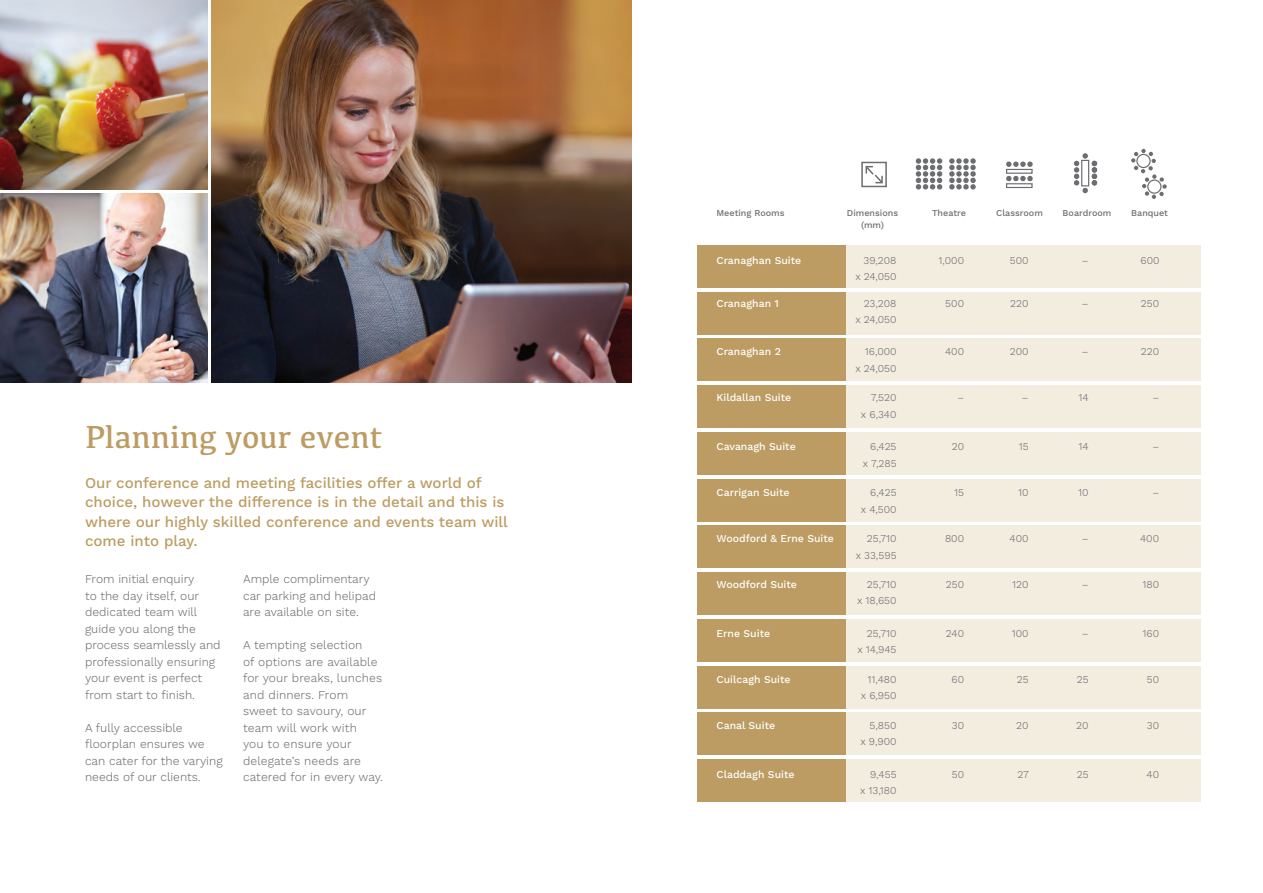
<style>
.page{position:relative;width:1263px;height:893px;background:#fff}
.page>*{position:absolute;margin:0;border:0;box-sizing:border-box;transform-origin:0 0}
.t1{font:33px "Kefa";color:#bc9c62}
.t2{font:500 15px/19.5px "Work Sans";color:#bc9c62}
.t3{font:300 12px/16.5px "Work Sans";color:#6c6d70}
.t4{font:300 10.5px "Work Sans";color:#6c6d70}
.t5{font:500 10.5px "Work Sans";color:#fff}
.t6{font:500 9px "Work Sans";color:#6c6d70}
</style>
<div class="page">
<div style="left:697px;top:245px;width:504px;height:42px;background:#f3ede0"></div>
<div style="left:697px;top:292px;width:504px;height:42px;background:#f3ede0"></div>
<div style="left:697px;top:338px;width:504px;height:43px;background:#f3ede0"></div>
<div style="left:697px;top:385px;width:504px;height:43px;background:#f3ede0"></div>
<div style="left:697px;top:432px;width:504px;height:43px;background:#f3ede0"></div>
<div style="left:697px;top:479px;width:504px;height:42px;background:#f3ede0"></div>
<div style="left:697px;top:526px;width:504px;height:42px;background:#f3ede0"></div>
<div style="left:697px;top:572px;width:504px;height:43px;background:#f3ede0"></div>
<div style="left:697px;top:619px;width:504px;height:43px;background:#f3ede0"></div>
<div style="left:697px;top:666px;width:504px;height:42px;background:#f3ede0"></div>
<div style="left:697px;top:713px;width:504px;height:42px;background:#f3ede0"></div>
<div style="left:697px;top:759px;width:504px;height:43px;background:#f3ede0"></div>
<svg style="left:1131px;top:149px;width:36px;height:50px"></svg>
<svg style="left:949px;top:158px;width:27px;height:32px"></svg>
<svg style="left:916px;top:158px;width:26px;height:32px"></svg>
<svg style="left:1074px;top:153px;width:23px;height:40px"></svg>
<div style="left:1081px;top:160px;width:8px;height:26px;border:1px solid #6c6d70"></div>
<svg style="left:1006px;top:176px;width:27px;height:5px"></svg>
<div style="left:1006px;top:183px;width:26px;height:5px;border:1px solid #6c6d70"></div>
<svg style="left:1006px;top:162px;width:27px;height:5px"></svg>
<div style="left:1006px;top:169px;width:26px;height:5px;border:1px solid #6c6d70"></div>
<div style="left:861px;top:162px;width:26px;height:25px;border:2px solid #6c6d70"></div>
<svg style="left:864px;top:165px;width:20px;height:20px"></svg>
<div style="left:697px;top:245px;width:149px;height:42px;background:#bc9c62"></div>
<div style="left:697px;top:292px;width:149px;height:42px;background:#bc9c62"></div>
<div style="left:697px;top:338px;width:149px;height:43px;background:#bc9c62"></div>
<div style="left:697px;top:385px;width:149px;height:43px;background:#bc9c62"></div>
<div style="left:697px;top:432px;width:149px;height:43px;background:#bc9c62"></div>
<div style="left:697px;top:479px;width:149px;height:42px;background:#bc9c62"></div>
<div style="left:697px;top:526px;width:149px;height:42px;background:#bc9c62"></div>
<div style="left:697px;top:572px;width:149px;height:43px;background:#bc9c62"></div>
<div style="left:697px;top:619px;width:149px;height:43px;background:#bc9c62"></div>
<div style="left:697px;top:666px;width:149px;height:42px;background:#bc9c62"></div>
<div style="left:697px;top:713px;width:149px;height:42px;background:#bc9c62"></div>
<div style="left:697px;top:759px;width:149px;height:43px;background:#bc9c62"></div>
<img style="left:212px;top:0;width:419px;height:383px">
<img style="left:0;top:0;width:208px;height:189px">
<img style="left:0;top:193px;width:208px;height:190px">
<h1 class="t1" style="left:85px;top:417px;width:299px">Planning your event</h1>
<p class="t2" style="left:85px;top:473px;width:424px">Our conference and meeting facilities offer a world of choice, however the difference is in the detail and this is where our highly skilled conference and events team will come into play.</p>
<p class="t3" style="left:85px;top:571px;width:137px">From initial enquiry<br>to the day itself, our dedicated team will guide you along the process seamlessly and professionally ensuring your event is perfect from start to finish.</p>
<p class="t3" style="left:85px;top:720px;width:139px">A fully accessible floorplan ensures we can cater for the varying needs of our clients.</p>
<p class="t3" style="left:243px;top:571px;width:135px">Ample complimentary car parking and helipad are available on site.</p>
<p class="t3" style="left:243px;top:637px;width:142px">A tempting selection<br>of options are available for your breaks, lunches and dinners. From sweet to savoury, our team will work with<br>you to ensure your delegate’s needs are catered for in every way.</p>
<p class="t6" style="left:716px;top:208px;width:70px">Meeting Rooms</p>
<p class="t6" style="left:847px;top:208px;width:53px">Dimensions</p>
<p class="t6" style="left:932px;top:208px;width:35px">Theatre</p>
<p class="t6" style="left:996px;top:208px;width:48px">Classroom</p>
<p class="t6" style="left:1063px;top:208px;width:50px">Boardroom</p>
<p class="t6" style="left:1131px;top:208px;width:38px">Banquet</p>
<p class="t6" style="left:861px;top:220px;width:25px">(mm)</p>
<p class="t5" style="left:716px;top:254px;width:86px">Cranaghan Suite</p>
<p class="t4" style="left:863px;top:254px;width:35px">39,208</p>
<p class="t4" style="left:939px;top:254px;width:27px">1,000</p>
<p class="t4" style="left:1010px;top:254px;width:20px">500</p>
<p class="t4" style="left:1082px;top:254px;width:8px">–</p>
<p class="t4" style="left:1140px;top:254px;width:21px">600</p>
<p class="t4" style="left:855px;top:270px;width:43px">x 24,050</p>
<p class="t5" style="left:716px;top:297px;width:64px">Cranaghan 1</p>
<p class="t4" style="left:864px;top:297px;width:34px">23,208</p>
<p class="t4" style="left:945px;top:297px;width:20px">500</p>
<p class="t4" style="left:1010px;top:297px;width:20px">220</p>
<p class="t4" style="left:1141px;top:297px;width:20px">250</p>
<p class="t4" style="left:855px;top:313px;width:43px">x 24,050</p>
<p class="t5" style="left:716px;top:346px;width:66px">Cranaghan 2</p>
<p class="t4" style="left:865px;top:346px;width:33px">16,000</p>
<p class="t4" style="left:945px;top:346px;width:21px">400</p>
<p class="t4" style="left:1010px;top:346px;width:20px">200</p>
<p class="t4" style="left:1082px;top:346px;width:8px">–</p>
<p class="t4" style="left:1141px;top:346px;width:20px">220</p>
<p class="t4" style="left:855px;top:362px;width:43px">x 24,050</p>
<p class="t5" style="left:716px;top:392px;width:76px">Kildallan Suite</p>
<p class="t4" style="left:871px;top:392px;width:27px">7,520</p>
<p class="t4" style="left:957px;top:392px;width:8px">–</p>
<p class="t4" style="left:1022px;top:392px;width:8px">–</p>
<p class="t4" style="left:1078px;top:392px;width:12px">14</p>
<p class="t4" style="left:1152px;top:392px;width:8px">–</p>
<p class="t4" style="left:861px;top:408px;width:37px">x 6,340</p>
<p class="t5" style="left:716px;top:440px;width:81px">Cavanagh Suite</p>
<p class="t4" style="left:870px;top:440px;width:28px">6,425</p>
<p class="t4" style="left:952px;top:440px;width:14px">20</p>
<p class="t4" style="left:1019px;top:440px;width:11px">15</p>
<p class="t4" style="left:1078px;top:440px;width:12px">14</p>
<p class="t4" style="left:1152px;top:440px;width:8px">–</p>
<p class="t4" style="left:863px;top:457px;width:35px">x 7,285</p>
<p class="t5" style="left:716px;top:486px;width:75px">Carrigan Suite</p>
<p class="t4" style="left:870px;top:486px;width:28px">6,425</p>
<p class="t4" style="left:954px;top:486px;width:11px">15</p>
<p class="t4" style="left:1018px;top:486px;width:12px">10</p>
<p class="t4" style="left:1078px;top:486px;width:12px">10</p>
<p class="t4" style="left:1152px;top:486px;width:8px">–</p>
<p class="t4" style="left:861px;top:503px;width:37px">x 4,500</p>
<p class="t5" style="left:716px;top:532px;width:119px">Woodford &amp; Erne Suite</p>
<p class="t4" style="left:867px;top:532px;width:31px">25,710</p>
<p class="t4" style="left:945px;top:532px;width:21px">800</p>
<p class="t4" style="left:1009px;top:532px;width:21px">400</p>
<p class="t4" style="left:1082px;top:532px;width:8px">–</p>
<p class="t4" style="left:1140px;top:532px;width:21px">400</p>
<p class="t4" style="left:856px;top:549px;width:42px">x 33,595</p>
<p class="t5" style="left:716px;top:578px;width:82px">Woodford Suite</p>
<p class="t4" style="left:867px;top:578px;width:31px">25,710</p>
<p class="t4" style="left:946px;top:578px;width:20px">250</p>
<p class="t4" style="left:1012px;top:578px;width:18px">120</p>
<p class="t4" style="left:1082px;top:578px;width:8px">–</p>
<p class="t4" style="left:1142px;top:578px;width:18px">180</p>
<p class="t4" style="left:857px;top:595px;width:41px">x 18,650</p>
<p class="t5" style="left:716px;top:627px;width:55px">Erne Suite</p>
<p class="t4" style="left:867px;top:627px;width:31px">25,710</p>
<p class="t4" style="left:946px;top:627px;width:20px">240</p>
<p class="t4" style="left:1012px;top:627px;width:18px">100</p>
<p class="t4" style="left:1082px;top:627px;width:8px">–</p>
<p class="t4" style="left:1142px;top:627px;width:18px">160</p>
<p class="t4" style="left:857px;top:643px;width:41px">x 14,945</p>
<p class="t5" style="left:716px;top:673px;width:76px">Cuilcagh Suite</p>
<p class="t4" style="left:867px;top:673px;width:31px">11,480</p>
<p class="t4" style="left:951px;top:673px;width:14px">60</p>
<p class="t4" style="left:1017px;top:673px;width:13px">25</p>
<p class="t4" style="left:1077px;top:673px;width:13px">25</p>
<p class="t4" style="left:1147px;top:673px;width:14px">50</p>
<p class="t4" style="left:861px;top:689px;width:37px">x 6,950</p>
<p class="t5" style="left:716px;top:719px;width:60px">Canal Suite</p>
<p class="t4" style="left:870px;top:719px;width:28px">5,850</p>
<p class="t4" style="left:952px;top:719px;width:14px">30</p>
<p class="t4" style="left:1016px;top:719px;width:14px">20</p>
<p class="t4" style="left:1076px;top:719px;width:14px">20</p>
<p class="t4" style="left:1147px;top:719px;width:14px">30</p>
<p class="t4" style="left:860px;top:735px;width:38px">x 9,900</p>
<p class="t5" style="left:716px;top:768px;width:80px">Claddagh Suite</p>
<p class="t4" style="left:870px;top:768px;width:28px">9,455</p>
<p class="t4" style="left:952px;top:768px;width:14px">50</p>
<p class="t4" style="left:1017px;top:768px;width:13px">27</p>
<p class="t4" style="left:1077px;top:768px;width:13px">25</p>
<p class="t4" style="left:1146px;top:768px;width:14px">40</p>
<p class="t4" style="left:860px;top:784px;width:38px">x 13,180</p>
</div>
